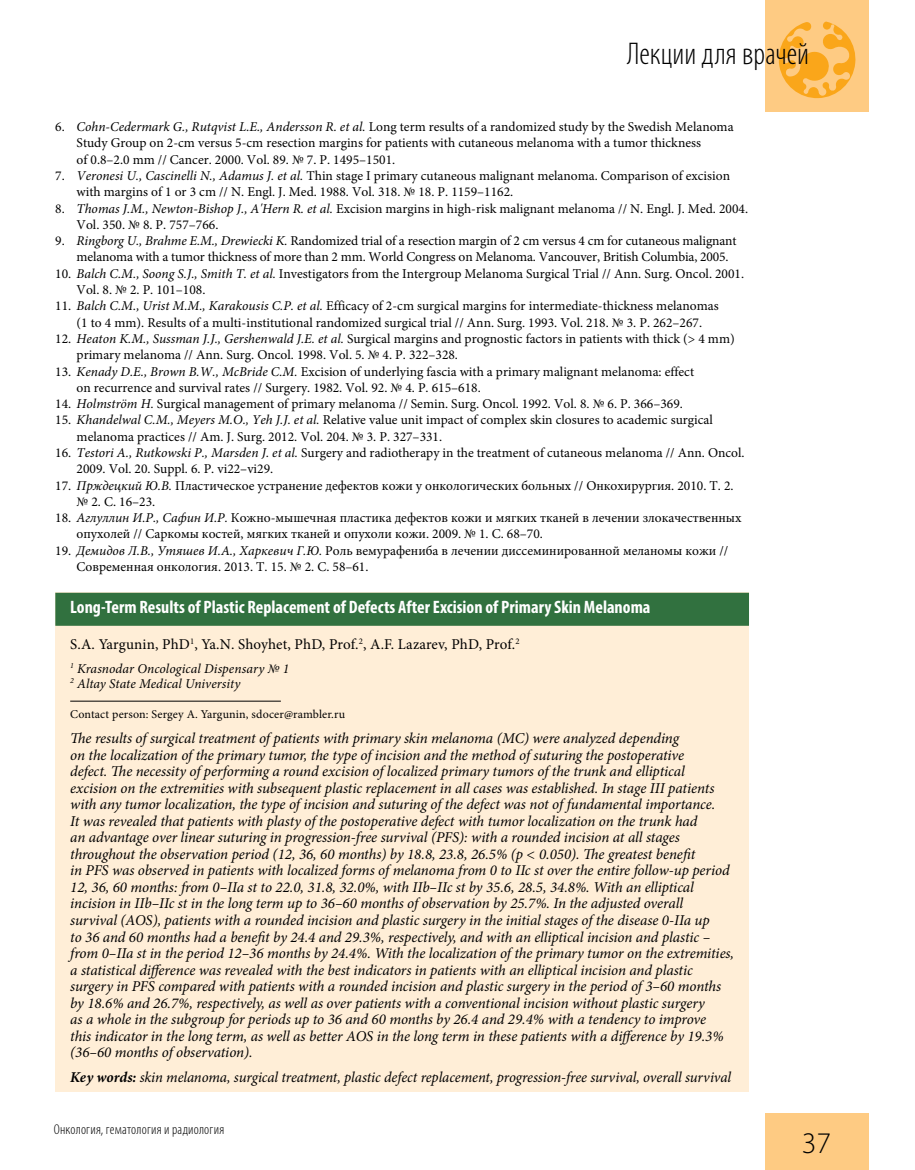
<style>
.page{position:relative;width:915px;height:1170px;background:#fff}
.page>*{position:absolute;margin:0;border:0;box-sizing:border-box;transform-origin:0 0}
.t1{font:300 condensed 31.5px "Myriad Pro";color:#000}
.t2{font:300 30px "Myriad Pro";color:#000}
.t3{font:700 condensed 18px "Myriad Pro";color:#fff}
.t4{font:italic 15px/16.5px "Minion Pro";letter-spacing:-.01em;color:#000}
.t5{font:15px "Minion Pro";letter-spacing:.005em;color:#000}
.t6{font:300 condensed 14.25px "Myriad Pro";letter-spacing:.015em;color:#000}
.t7{font:13.5px/16.4px "Minion Pro";color:#000}
.t8{font:italic 13.5px/15px "Minion Pro";letter-spacing:.005em;color:#000}
.t9{font:12px "Minion Pro";letter-spacing:.01em;color:#000}
.s1{font-style:italic}
.s2{font-weight:700}
</style>
<div class="page">
<div style="left:764px;top:1113px;width:103px;height:56px;background:#fecb83"></div>
<div style="left:764px;top:0;width:103px;height:111px;background:#fecb83"></div>
<svg style="left:778px;top:22px;width:78px;height:77px"></svg>
<div style="left:55px;top:592px;width:693px;height:499px;background:#ffeed7"></div>
<div style="left:55px;top:592px;width:693px;height:33px;background:#31713f"></div>
<hr style="left:70px;top:700px;width:211px;height:1px;background:#000">
<h1 class="t1" style="left:627px;top:35px;width:183px">Лекции для врачей</h1>
<p class="t7" style="left:77px;top:119px;width:658px;text-indent:-21px">6. <span class="s1">Cohn-Cedermark G., Rutqvist L.E., Andersson R. et al.</span> Long term results of a randomized study by the Swedish Melanoma<br>Study Group on 2-cm versus 5-cm resection margins for patients with cutaneous melanoma with a tumor thickness<br>of 0.8–2.0 mm // Cancer. 2000. Vol. 89. № 7. P. 1495–1501.</p>
<p class="t7" style="left:77px;top:168px;width:654px;text-indent:-21px">7. <span class="s1">Veronesi U., Cascinelli N., Adamus J. et al.</span> Thin stage I primary cutaneous malignant melanoma. Comparison of excision with margins of 1 or 3 cm // N. Engl. J. Med. 1988. Vol. 318. № 18. P. 1159–1162.</p>
<p class="t7" style="left:77px;top:200px;width:672px;text-indent:-21px">8. <span class="s1">Thomas J.M., Newton-Bishop J., A'Hern R. et al.</span> Excision margins in high-risk malignant melanoma // N. Engl. J. Med. 2004.<br>Vol. 350. № 8. P. 757–766.</p>
<p class="t7" style="left:77px;top:233px;width:661px;text-indent:-21px">9. <span class="s1">Ringborg U., Brahme E.M., Drewiecki K.</span> Randomized trial of a resection margin of 2 cm versus 4 cm for cutaneous malignant melanoma with a tumor thickness of more than 2 mm. World Congress on Melanoma. Vancouver, British Columbia, 2005.</p>
<p class="t7" style="left:77px;top:265px;width:668px;text-indent:-21px">10. <span class="s1">Balch C.M., Soong S.J., Smith T. et al.</span> Investigators from the Intergroup Melanoma Surgical Trial // Ann. Surg. Oncol. 2001.<br>Vol. 8. № 2. P. 101–108.</p>
<p class="t7" style="left:55px;top:298px;width:664px;text-align:center">11. <span class="s1">Balch C.M., Urist M.M., Karakousis C.P. et al.</span> Efficacy of 2-cm surgical margins for intermediate-thickness melanomas (1 to 4 mm). Results of a multi-institutional randomized surgical trial // Ann. Surg. 1993. Vol. 218. № 3. P. 262–267.</p>
<p class="t7" style="left:77px;top:330px;width:659px;text-indent:-21px">12. <span class="s1">Heaton K.M., Sussman J.J., Gershenwald J.E. et al.</span> Surgical margins and prognostic factors in patients with thick (&gt; 4 mm) primary melanoma // Ann. Surg. Oncol. 1998. Vol. 5. № 4. P. 322–328.</p>
<p class="t7" style="left:77px;top:363px;width:618px;text-indent:-21px">13. <span class="s1">Kenady D.E., Brown B.W., McBride C.M.</span> Excision of underlying fascia with a primary malignant melanoma: effect on recurrence and survival rates // Surgery. 1982. Vol. 92. № 4. P. 615–618.</p>
<p class="t7" style="left:55px;top:395px;width:629px">14. <span class="s1">Holmström H.</span> Surgical management of primary melanoma // Semin. Surg. Oncol. 1992. Vol. 8. № 6. P. 366–369.</p>
<p class="t7" style="left:77px;top:412px;width:637px;text-indent:-21px">15. <span class="s1">Khandelwal C.M., Meyers M.O., Yeh J.J. et al.</span> Relative value unit impact of complex skin closures to academic surgical melanoma practices // Am. J. Surg. 2012. Vol. 204. № 3. P. 327–331.</p>
<p class="t7" style="left:77px;top:444px;width:669px;text-indent:-21px">16. <span class="s1">Testori A., Rutkowski P., Marsden J. et al.</span> Surgery and radiotherapy in the treatment of cutaneous melanoma // Ann. Oncol.<br>2009. Vol. 20. Suppl. 6. P. vi22–vi29.</p>
<p class="t7" style="left:77px;top:477px;width:658px;text-indent:-21px">17. <span class="s1">Прждецкий Ю.В.</span> Пластическое устранение дефектов кожи у онкологических больных // Онкохирургия. 2010. Т. 2. № 2. С. 16–23.</p>
<p class="t7" style="left:77px;top:509px;width:666px;text-indent:-21px">18. <span class="s1">Аглуллин И.Р., Сафин И.Р.</span> Кожно-мышечная пластика дефектов кожи и мягких тканей в лечении злокачественных опухолей // Саркомы костей, мягких тканей и опухоли кожи. 2009. № 1. С. 68–70.</p>
<p class="t7" style="left:77px;top:542px;width:653px;text-indent:-21px">19. <span class="s1">Демидов Л.В., Утяшев И.А., Харкевич Г.Ю.</span> Роль вемурафениба в лечении диссеминированной меланомы кожи //<br>Современная онкология. 2013. Т. 15. № 2. С. 58–61.</p>
<h3 class="t3" style="left:70px;top:595px;width:581px">Long-Term Results of Plastic Replacement of Defects After Excision of Primary Skin Melanoma</h3>
<p class="t5" style="left:70px;top:634px;width:451px">S.A. Yargunin, PhD<sup>1</sup>, Ya.N. Shoyhet, PhD, Prof.<sup>2</sup>, A.F. Lazarev, PhD, Prof.<sup>2</sup></p>
<p class="t8" style="left:70px;top:661px;width:220px"><sup>1</sup> Krasnodar Oncological Dispensary № 1<br><sup>2</sup> Altay State Medical University</p>
<p class="t9" style="left:70px;top:706px;width:276px">Contact person: Sergey A. Yargunin, sdocer@rambler.ru</p>
<p class="t4" style="left:70px;top:730px;width:665px">The results of surgical treatment of patients with primary skin melanoma (MC) were analyzed depending<br>on the localization of the primary tumor, the type of incision and the method of suturing the postoperative<br>defect. The necessity of performing a round excision of localized primary tumors of the trunk and elliptical excision on the extremities with subsequent plastic replacement in all cases was established. In stage III patients with any tumor localization, the type of incision and suturing of the defect was not of fundamental importance.<br>It was revealed that patients with plasty of the postoperative defect with tumor localization on the trunk had<br>an advantage over linear suturing in progression-free survival (PFS): with a rounded incision at all stages throughout the observation period (12, 36, 60 months) by 18.8, 23.8, 26.5% (p &lt; 0.050). The greatest benefit<br>in PFS was observed in patients with localized forms of melanoma from 0 to IIc st over the entire follow-up period 12, 36, 60 months: from 0–IIa st to 22.0, 31.8, 32.0%, with IIb–IIc st by 35.6, 28.5, 34.8%. With an elliptical incision in IIb–IIc st in the long term up to 36–60 months of observation by 25.7%. In the adjusted overall<br>survival (AOS), patients with a rounded incision and plastic surgery in the initial stages of the disease 0-IIa up<br>to 36 and 60 months had a benefit by 24.4 and 29.3%, respectively, and with an elliptical incision and plastic – from 0–IIa st in the period 12–36 months by 24.4%. With the localization of the primary tumor on the extremities, a statistical difference was revealed with the best indicators in patients with an elliptical incision and plastic surgery in PFS compared with patients with a rounded incision and plastic surgery in the period of 3–60 months by 18.6% and 26.7%, respectively, as well as over patients with a conventional incision without plastic surgery<br>as a whole in the subgroup for periods up to 36 and 60 months by 26.4 and 29.4% with a tendency to improve<br>this indicator in the long term, as well as better AOS in the long term in these patients with a difference by 19.3% (36–60 months of observation).</p>
<p class="t4" style="left:70px;top:1068px;width:662px"><span class="s2">Key words:</span> skin melanoma, surgical treatment, plastic defect replacement, progression-free survival, overall survival</p>
<p class="t6" style="left:54px;top:1120px;width:172px">Онкология, гематология и радиология</p>
<h2 class="t2" style="left:801px;top:1125px;width:31px">37</h2>
</div>
